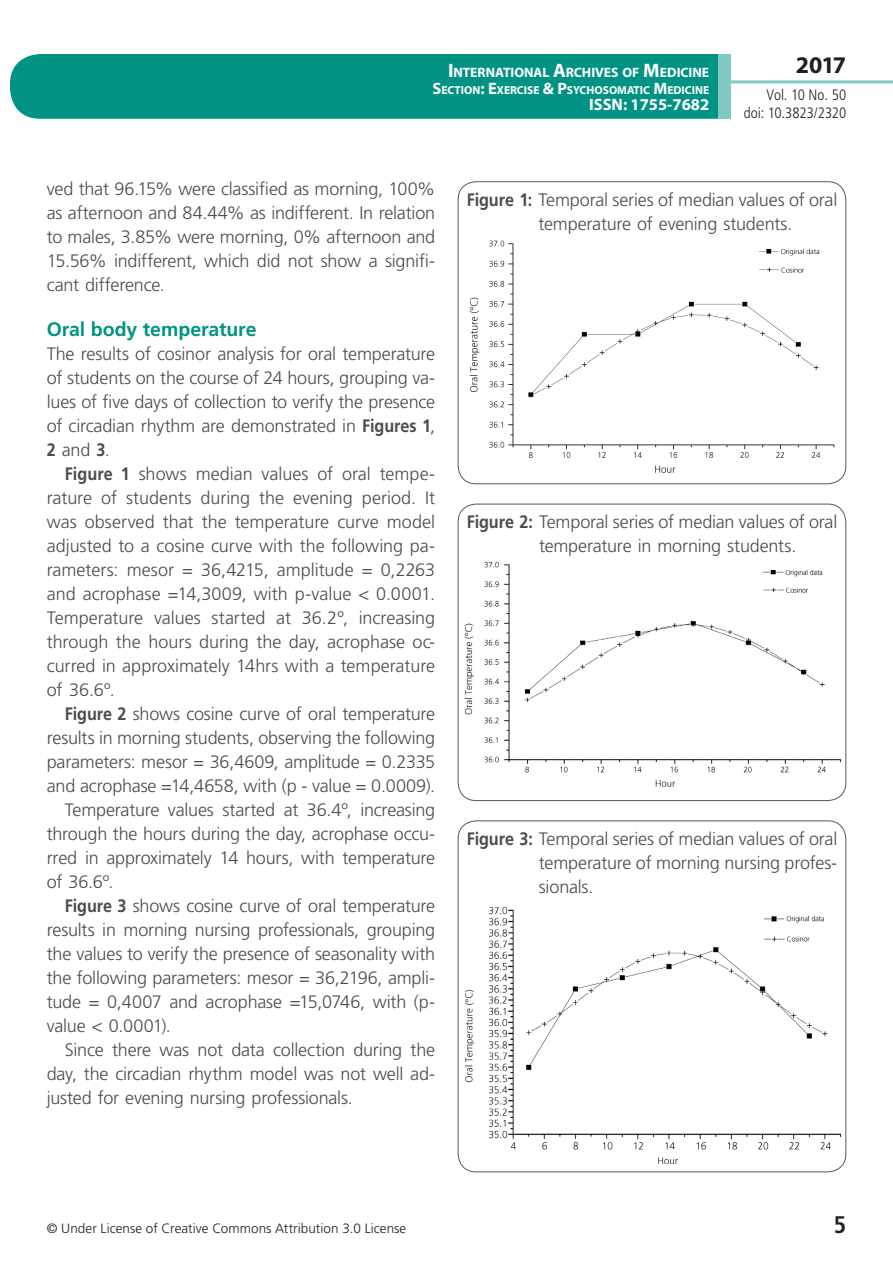
<style>
.page{position:relative;width:893px;height:1263px;background:#fff}
.page>*{position:absolute;margin:0;border:0;box-sizing:border-box;transform-origin:0 0}
.t1{font:700 24px "Myriad Pro";color:#231f20}
.t2{font:700 condensed 24px "Frutiger LT Std";color:#231f20}
.t3{font:700 19.5px "Frutiger LT Std";letter-spacing:-.005em;color:#009384}
.t4{font:300 18px/24px "Frutiger LT Std";letter-spacing:-.01em;color:#4b4c4d;text-align:justify}
.t5{font:700 16.5px "Myriad Pro";color:#fff}
.t6{font:300 condensed 15px/18px "Frutiger LT Std";color:#231f20;text-align:right}
.t7{font:700 13.65px "Myriad Pro";letter-spacing:-.005em;color:#fff}
.t8{font:300 13.5px "Frutiger LT Std";letter-spacing:.005em;color:#231f20}
.t9{font:700 11.55px "Myriad Pro";color:#fff}
.s1{font-size:19.5px}
.s2{font-size:16.5px}
.s3{font-weight:700}
</style>
<div class="page">
<div style="left:10px;top:54px;width:775px;height:65px;background:#009384;border-radius:30px"></div>
<div style="left:732px;top:0;width:161px;height:157px;background:#fff"></div>
<hr style="left:730px;top:80px;width:163px;height:3px;background:#80c9c2">
<div style="left:718px;top:54px;width:13px;height:65px;background:#80c9c2"></div>
<div style="left:458px;top:181px;width:388px;height:303px;border:1px solid #57585a;border-radius:18px"></div>
<img style="left:469px;top:240px;width:366px;height:233px">
<div style="left:458px;top:504px;width:388px;height:297px;border:1px solid #57585a;border-radius:18px"></div>
<img style="left:461px;top:561px;width:382px;height:230px">
<div style="left:458px;top:820px;width:388px;height:352px;border:1px solid #57585a;border-radius:18px"></div>
<img style="left:461px;top:906px;width:382px;height:257px">
<p class="t7" style="left:448px;top:64px;width:263px"><span class="s1">I</span>NTERNATIONAL <span class="s1">A</span>RCHIVES OF <span class="s1">M</span>EDICINE</p>
<p class="t9" style="left:432px;top:82px;width:278px"><span class="s2">S</span>ECTION<span class="s2">: E</span>XERCISE <span class="s2">&amp; P</span>SYCHOSOMATIC <span class="s2">M</span>EDICINE</p>
<p class="t5" style="left:589px;top:94px;width:122px">ISSN: 1755-7682</p>
<h1 class="t1" style="left:796px;top:49px;width:52px">2017</h1>
<p class="t6" style="left:744px;top:86px;width:104px">Vol. 10 No. 50 doi: 10.3823/2320</p>
<p class="t4" style="left:47px;top:177px;width:390px">ved that 96.15% were classified as morning, 100% as afternoon and 84.44% as indifferent. In relation to males, 3.85% were morning, 0% afternoon and 15.56% indifferent, which did not show a signifi&shy;cant difference.</p>
<p class="t3" style="left:47px;top:318px;width:211px">Oral body temperature</p>
<p class="t4" style="left:47px;top:342px;width:390px">The results of cosinor analysis for oral temperature of students on the course of 24 hours, grouping va&shy;lues of five days of collection to verify the presence of circadian rhythm are demonstrated in <span class="s3">Figures 1</span>, <span class="s3">2</span> and <span class="s3">3</span>.</p>
<p class="t4" style="left:47px;top:462px;width:390px;text-indent:18px"><span class="s3">Figure 1</span> shows median values of oral tempe&shy;rature of students during the evening period. It was observed that the temperature curve model adjusted to a cosine curve with the following pa&shy;rameters: mesor = 36,4215, amplitude = 0,2263 and acrophase =14,3009, with p-value &lt; 0.0001.<br>Temperature values started at 36.2º, increasing through the hours during the day, acrophase oc&shy;curred in approximately 14hrs with a temperature of 36.6º.</p>
<p class="t4" style="left:65px;top:702px;width:372px"><span class="s3">Figure 2</span> shows cosine curve of oral temperature</p>
<p class="t4" style="left:47px;top:726px;width:390px">results in morning students, observing the following</p>
<p class="t4" style="left:47px;top:750px;width:390px">parameters: mesor = 36,4609, amplitude = 0.2335</p>
<p class="t4" style="left:47px;top:774px;width:390px">and acrophase =14,4658, with (p - value = 0.0009).</p>
<p class="t4" style="left:65px;top:798px;width:372px">Temperature values started at 36.4º, increasing</p>
<p class="t4" style="left:47px;top:822px;width:390px">through the hours during the day, acrophase occu-</p>
<p class="t4" style="left:47px;top:846px;width:390px">rred in approximately 14 hours, with temperature</p>
<p class="t4" style="left:47px;top:870px;width:68px">of 36.6º.</p>
<p class="t4" style="left:65px;top:894px;width:372px"><span class="s3">Figure 3</span> shows cosine curve of oral temperature</p>
<p class="t4" style="left:47px;top:918px;width:390px">results in morning nursing professionals, grouping</p>
<p class="t4" style="left:47px;top:942px;width:390px">the values to verify the presence of seasonality with</p>
<p class="t4" style="left:47px;top:966px;width:390px">the following parameters: mesor = 36,2196, ampli-</p>
<p class="t4" style="left:47px;top:990px;width:390px">tude = 0,4007 and acrophase =15,0746, with (p-</p>
<p class="t4" style="left:47px;top:1014px;width:125px">value &lt; 0.0001).</p>
<p class="t4" style="left:65px;top:1038px;width:372px">Since there was not data collection during the</p>
<p class="t4" style="left:47px;top:1062px;width:390px">day, the circadian rhythm model was not well ad-</p>
<p class="t4" style="left:47px;top:1086px;width:308px">justed for evening nursing professionals.</p>
<p class="t4" style="left:538px;top:188px;width:300px;text-indent:-72px"><span class="s3">Figure 1:</span> Temporal series of median values of oral temperature of evening students.</p>
<p class="t4" style="left:539px;top:510px;width:300px;text-indent:-72px"><span class="s3">Figure 2:</span> Temporal series of median values of oral temperature in morning students.</p>
<p class="t4" style="left:539px;top:827px;width:300px;text-indent:-72px"><span class="s3">Figure 3:</span> Temporal series of median values of oral temperature of morning nursing profes&shy;sionals.</p>
<p class="t8" style="left:47px;top:1220px;width:361px">© Under License of Creative Commons Attribution 3.0 License</p>
<h1 class="t2" style="left:834px;top:1210px;width:14px">5</h1>
</div>
